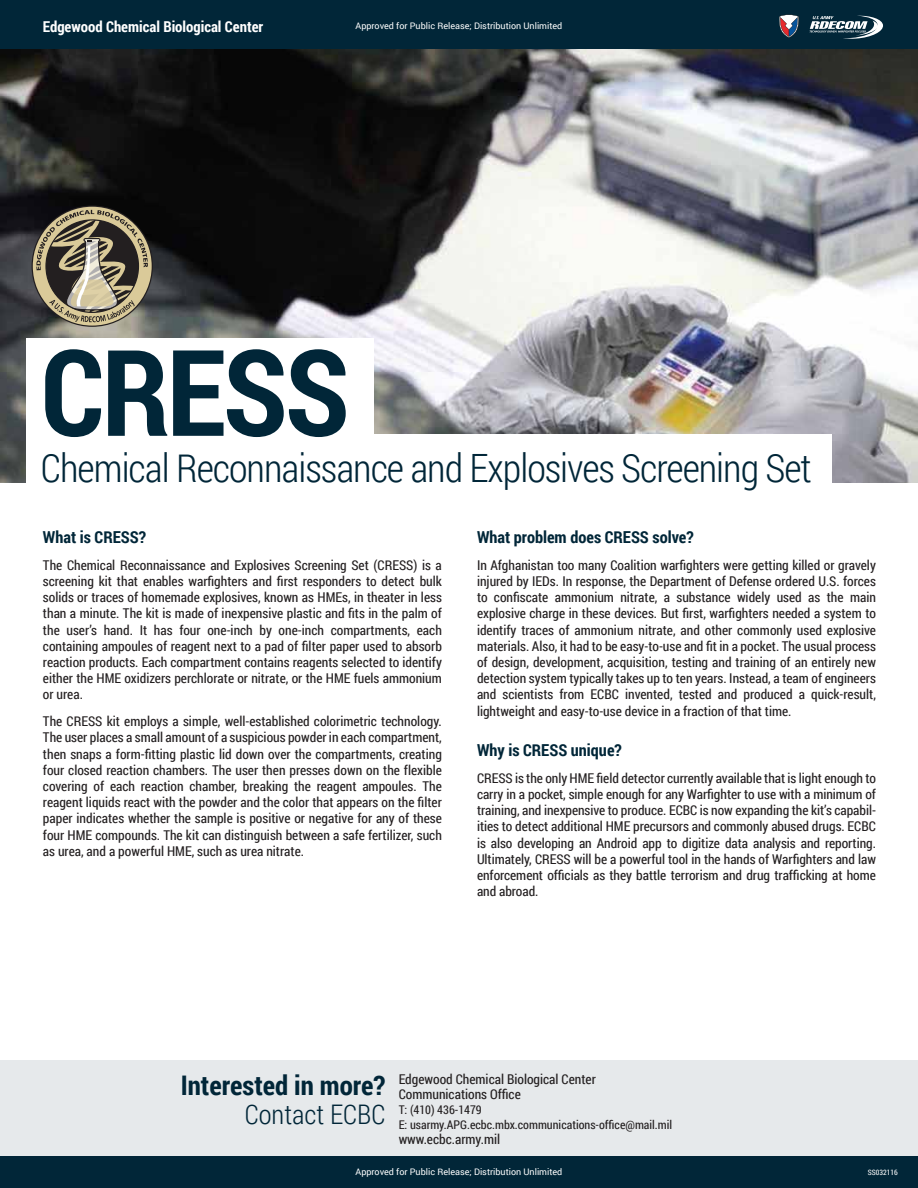
<style>
.page{position:relative;width:918px;height:1188px;background:#fff}
.page>*{position:absolute;margin:0;border:0;box-sizing:border-box;transform-origin:0 0}
.t1{font:700 120px "Roboto Condensed";letter-spacing:-.025em;color:#012638}
.t2{font:300 39px "Roboto Condensed";letter-spacing:-.025em;color:#012638}
.t3{font:700 27px "Roboto Condensed";color:#012638}
.t4{font:300 27px "Roboto Condensed";color:#012638}
.t5{font:700 16.5px "Roboto Condensed";color:#012638}
.t6{font:700 15px "Roboto Condensed";color:#fff}
.t7{font:13.5px/16.2px "Roboto Condensed";color:#231f20;text-align:justify}
.t8{font:12px/15px "Roboto Condensed";color:#231f20}
.t9{font:9px "Roboto";color:#fff}
.t10{font:7.5px "Roboto Condensed";color:#fff}
</style>
<div class="page">
<div style="left:0;top:1060px;width:918px;height:100px;background:#e6e9eb"></div>
<div style="left:0;top:1156px;width:918px;height:32px;background:#012638"></div>
<div style="left:0;top:0;width:918px;height:62px;background:#012638"></div>
<svg style="left:779px;top:14px;width:20px;height:24px"></svg>
<svg style="left:810px;top:15px;width:73px;height:24px"></svg>
<img style="left:0;top:50px;width:918px;height:433px">
<svg style="left:33px;top:207px;width:119px;height:119px"></svg>
<svg style="left:36px;top:210px;width:112px;height:112px;background:#807863"></svg>
<div style="left:26px;top:435px;width:806px;height:66px;background:#fff"></div>
<div style="left:27px;top:338px;width:347px;height:104px;background:#fff"></div>
<p class="t6" style="left:43px;top:16px;width:222px">Edgewood Chemical Biological Center</p>
<p class="t9" style="left:356px;top:19px;width:208px">Approved for Public Release; Distribution Unlimited</p>
<h1 class="t1" style="left:41px;top:309px;width:310px">CRESS</h1>
<h2 class="t2" style="left:41px;top:441px;width:772px">Chemical Reconnaissance and Explosives Screening Set</h2>
<p class="t5" style="left:43px;top:526px;width:105px">What is CRESS?</p>
<p class="t7" style="left:43px;top:556px;width:400px">The Chemical Reconnaissance and Explosives Screening Set (CRESS) is a screening kit that enables warfighters and first responders to detect bulk solids or traces of homemade explosives, known as HMEs, in theater in less than a minute. The kit is made of inexpensive plastic and fits in the palm of the user’s hand. It has four one-inch by one-inch compartments, each containing ampoules of reagent next to a pad of filter paper used to absorb reaction products. Each compartment contains reagents selected to identify either the HME oxidizers perchlorate or nitrate, or the HME fuels ammonium or urea.</p>
<p class="t7" style="left:43px;top:713px;width:400px">The CRESS kit employs a simple, well-established colorimetric technology.<br>The user places a small amount of a suspicious powder in each compartment, then snaps a form-fitting plastic lid down over the compartments, creating four closed reaction chambers. The user then presses down on the flexible covering of each reaction chamber, breaking the reagent ampoules. The reagent liquids react with the powder and the color that appears on the filter paper indicates whether the sample is positive or negative for any of these four HME compounds. The kit can distinguish between a safe fertilizer, such as urea, and a powerful HME, such as urea nitrate.</p>
<p class="t5" style="left:477px;top:526px;width:218px">What problem does CRESS solve?</p>
<p class="t7" style="left:477px;top:556px;width:400px">In Afghanistan too many Coalition warfighters were getting killed or gravely injured by IEDs. In response, the Department of Defense ordered U.S. forces to confiscate ammonium nitrate, a substance widely used as the main explosive charge in these devices. But first, warfighters needed a system to identify traces of ammonium nitrate, and other commonly used explosive materials. Also, it had to be easy-to-use and fit in a pocket. The usual process of design, development, acquisition, testing and training of an entirely new detection system typically takes up to ten years. Instead, a team of engineers and scientists from ECBC invented, tested and produced a quick-result, lightweight and easy-to-use device in a fraction of that time.</p>
<p class="t5" style="left:477px;top:739px;width:146px">Why is CRESS unique?</p>
<p class="t7" style="left:477px;top:769px;width:401px">CRESS is the only HME field detector currently available that is light enough to carry in a pocket, simple enough for any Warfighter to use with a minimum of training, and inexpensive to produce. ECBC is now expanding the kit’s capabil&shy;ities to detect additional HME precursors and commonly abused drugs. ECBC is also developing an Android app to digitize data analysis and reporting.<br>Ultimately, CRESS will be a powerful tool in the hands of Warfighters and law enforcement officials as they battle terrorism and drug trafficking at home and abroad.</p>
<h3 class="t3" style="left:181px;top:1066px;width:206px">Interested in more?</h3>
<h3 class="t4" style="left:245px;top:1096px;width:142px">Contact ECBC</h3>
<p class="t7" style="left:399px;top:1072px;width:199px;line-height:15px">Edgewood Chemical Biological Center<br>Communications Office</p>
<p class="t8" style="left:399px;top:1102px;width:275px">T: (410) 436-1479<br>E: usarmy.APG.ecbc.mbx.communications-office@mail.mil</p>
<p class="t7" style="left:399px;top:1131px;width:103px">www.ecbc.army.mil</p>
<p class="t9" style="left:356px;top:1166px;width:208px">Approved for Public Release; Distribution Unlimited</p>
<p class="t10" style="left:868px;top:1167px;width:31px">SS032116</p>
</div>
